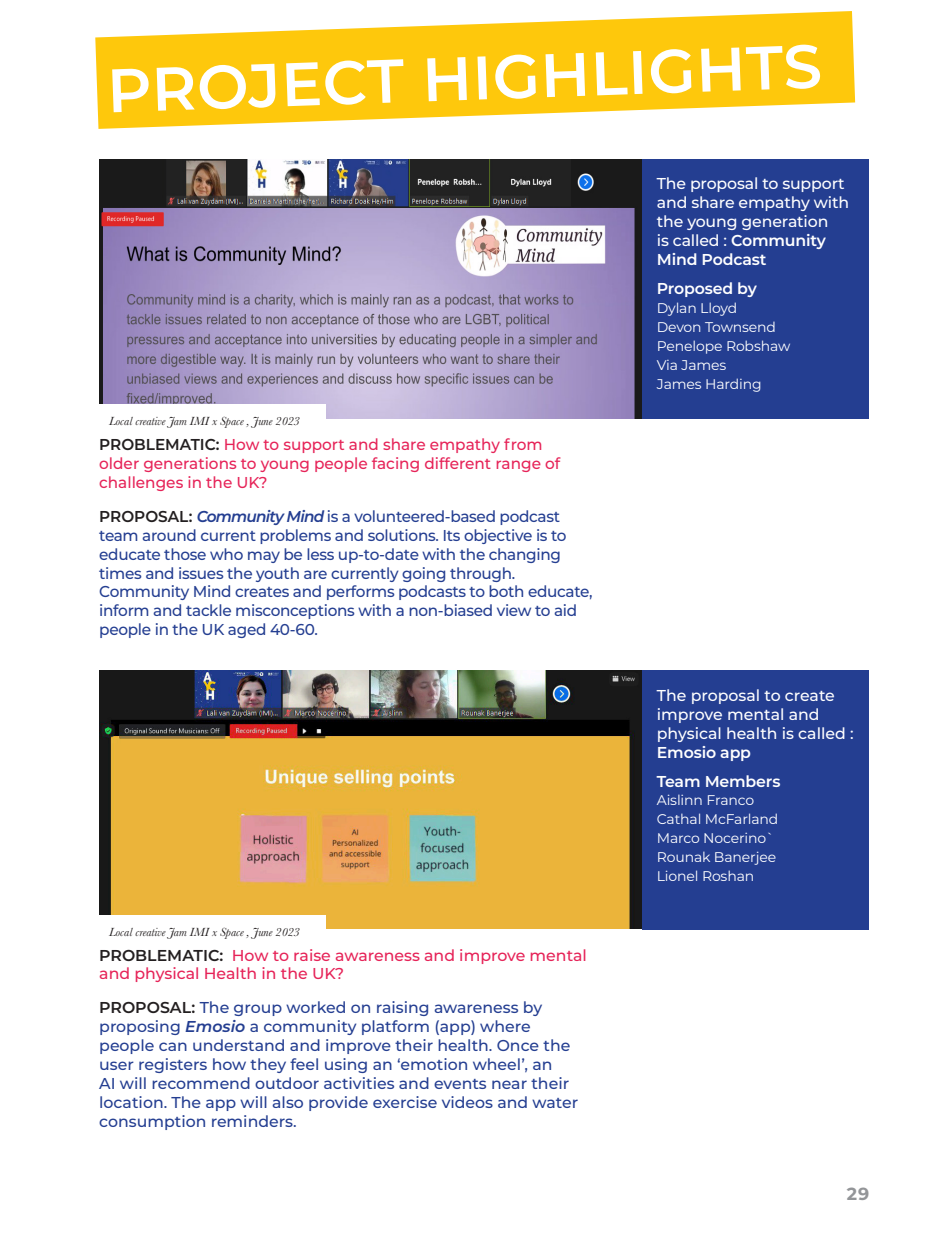
<style>
.page{position:relative;width:943px;height:1241px;background:#fff}
.page>*{position:absolute;margin:0;border:0;box-sizing:border-box;transform-origin:0 0}
.t1{font:600 61.25px "Montserrat";color:#fff}
.t2{font:700 17.5px "Montserrat";color:#939598}
.t3{font:500 15.75px/18.9px "Montserrat";letter-spacing:-.015em;color:#243e91}
.t4{font:500 15.75px/18.9px "Montserrat";color:#e62358}
.t5{font:500 15.75px/18.9px "Montserrat";letter-spacing:-.01em;color:#fff}
.t6{font:600 15.75px "Montserrat";letter-spacing:-.01em;color:#fff}
.t7{font:14px/18.9px "Montserrat";letter-spacing:-.01em;color:#fff}
.t8{font:italic 12.25px "Baskerville";color:#231f20}
.s1{font-weight:600;color:#231f20}
.s2{font-weight:600;font-style:italic}
.s3{font-weight:600}
</style>
<div class="page">
<svg style="left:95px;top:11px;width:760px;height:118px;fill:#fec80c"></svg>
<div style="left:642px;top:159px;width:226px;height:259px;background:#243e91"></div>
<div style="left:642px;top:670px;width:226px;height:259px;background:#243e91"></div>
<img style="left:99px;top:159px;width:543px;height:259px">
<div style="left:99px;top:404px;width:227px;height:31px;background:#fff"></div>
<img style="left:99px;top:670px;width:542px;height:258px">
<div style="left:99px;top:914px;width:227px;height:31px;background:#fff"></div>
<p class="t1" style="left:106px;top:47px;width:716px;rotate:-2deg">PROJECT HIGHLIGHTS</p>
<p class="t8" style="left:109px;top:413px;width:192px">Local creative Jam IMI x Space , June 2023</p>
<p class="t4" style="left:99px;top:434px;width:462px"><span class="s1">PROBLEMATIC:</span> How to support and share empathy from older generations to young people facing different range of challenges in the UK?</p>
<p class="t3" style="left:99px;top:506px;width:495px"><span class="s1">PROPOSAL:</span> <span class="s2">Community Mind</span> is a volunteered-based podcast team around current problems and solutions. Its objective is to educate those who may be less up-to-date with the changing times and issues the youth are currently going through.<br>Community Mind creates and performs podcasts to both educate, inform and tackle misconceptions with a non-biased view to aid people in the UK aged 40-60.</p>
<p class="t8" style="left:109px;top:923px;width:192px">Local creative Jam IMI x Space , June 2023</p>
<p class="t4" style="left:99px;top:944px;width:489px"><span class="s1">PROBLEMATIC:</span> How to raise awareness and improve mental and physical Health in the UK?</p>
<p class="t3" style="left:99px;top:997px;width:480px"><span class="s1">PROPOSAL:</span> The group worked on raising awareness by proposing <span class="s2">Emosio</span> a community platform (app) where people can understand and improve their health. Once the user registers how they feel using an ‘emotion wheel’, an<br>AI will recommend outdoor activities and events near their location. The app will also provide exercise videos and water consumption reminders.</p>
<p class="t5" style="left:656px;top:174px;width:194px">The proposal to support and share empathy with the young generation<br>is called : <span class="s3">Community<br>Mind Podcast</span></p>
<p class="t6" style="left:656px;top:277px;width:101px">Proposed by</p>
<p class="t7" style="left:656px;top:298px;width:135px">Dylan Lloyd<br>Devon Townsend<br>Penelope Robshaw<br>Via James<br>James Harding</p>
<p class="t5" style="left:656px;top:685px;width:198px">The proposal to create improve mental and physical health is called :<br><span class="s3">Emosio app</span></p>
<p class="t6" style="left:656px;top:769px;width:125px">Team Members</p>
<p class="t7" style="left:656px;top:790px;width:123px">Aislinn Franco<br>Cathal McFarland<br>Marco Nocerino`<br>Rounak Banerjee<br>Lionel Roshan</p>
<p class="t2" style="left:846px;top:1180px;width:24px">29</p>
</div>
